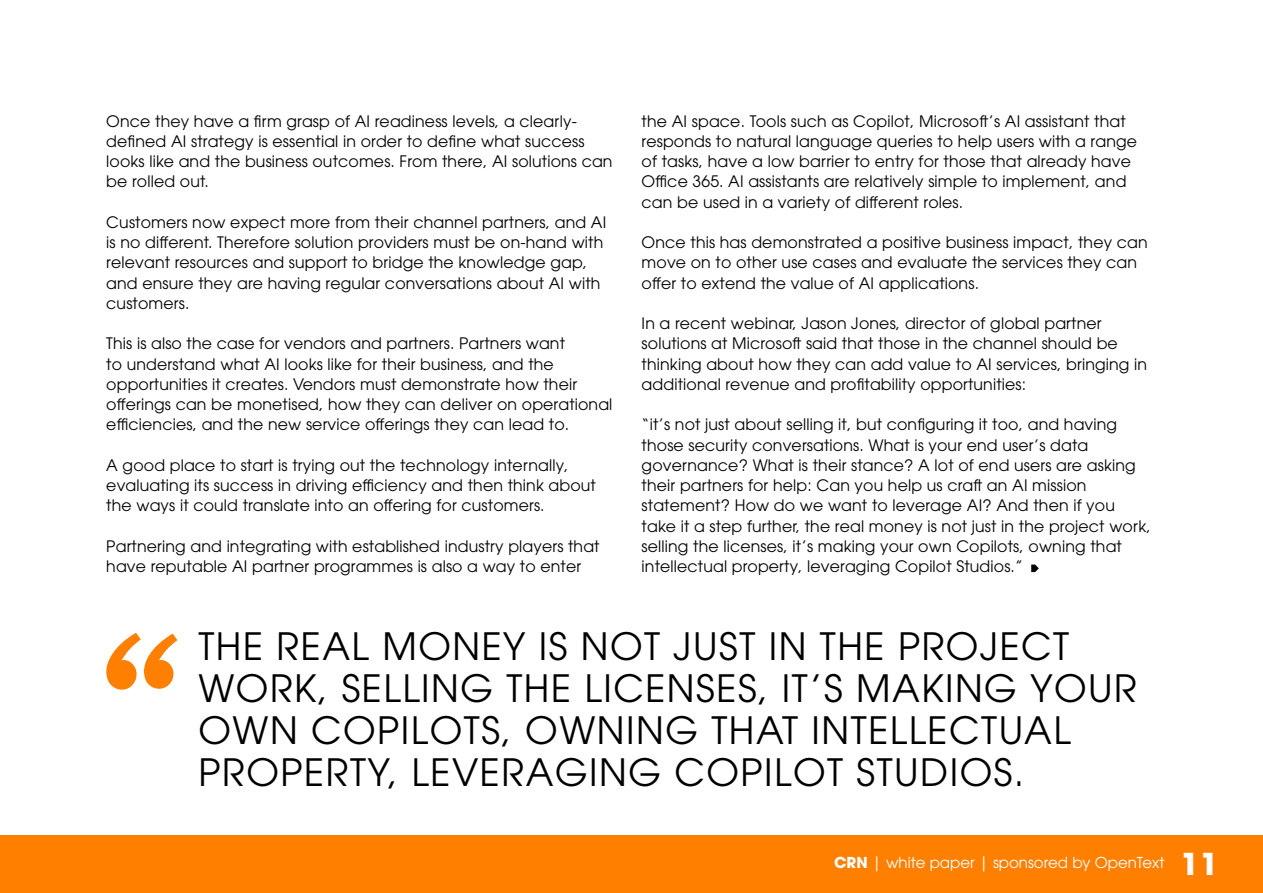
<style>
.page{position:relative;width:1263px;height:893px;background:#fff}
.page>*{position:absolute;margin:0;border:0;box-sizing:border-box;transform-origin:0 0}
.t1{font:37.5px/42px "ITC Avant Garde Pro";letter-spacing:.04em;color:#000}
.t2{font:15.75px/20.2px "ITC Avant Garde Pro";letter-spacing:.01em;color:#000}
.t3{font:15px "ITC Avant Garde Pro";color:#fff}
.s1{font-weight:700}
.s2{font-weight:700;font-size:30px}
</style>
<div class="page">
<svg style="left:1031px;top:564px;width:8px;height:8px"></svg>
<div style="left:0;top:835px;width:1263px;height:58px;background:#ff8000"></div>
<svg style="left:106px;top:633px;width:71px;height:57px"></svg>
<p class="t2" style="left:106px;top:110px;width:508px">Once they have a firm grasp of AI readiness levels, a clearly&shy;defined AI strategy is essential in order to define what success looks like and the business outcomes. From there, AI solutions can be rolled out.</p>
<p class="t2" style="left:106px;top:212px;width:501px">Customers now expect more from their channel partners, and AI is no different. Therefore solution providers must be on-hand with relevant resources and support to bridge the knowledge gap, and ensure they are having regular conversations about AI with customers.</p>
<p class="t2" style="left:106px;top:333px;width:508px">This is also the case for vendors and partners. Partners want<br>to understand what AI looks like for their business, and the opportunities it creates. Vendors must demonstrate how their offerings can be monetised, how they can deliver on operational efficiencies, and the new service offerings they can lead to.</p>
<p class="t2" style="left:106px;top:455px;width:491px">A good place to start is trying out the technology internally, evaluating its success in driving efficiency and then think about the ways it could translate into an offering for customers.</p>
<p class="t2" style="left:106px;top:536px;width:495px">Partnering and integrating with established industry players that have reputable AI partner programmes is also a way to enter</p>
<p class="t2" style="left:642px;top:110px;width:497px">the AI space. Tools such as Copilot, Microsoft’s AI assistant that responds to natural language queries to help users with a range of tasks, have a low barrier to entry for those that already have Office 365. AI assistants are relatively simple to implement, and can be used in a variety of different roles.</p>
<p class="t2" style="left:642px;top:232px;width:508px">Once this has demonstrated a positive business impact, they can move on to other use cases and evaluate the services they can offer to extend the value of AI applications.</p>
<p class="t2" style="left:642px;top:313px;width:507px">In a recent webinar, Jason Jones, director of global partner solutions at Microsoft said that those in the channel should be thinking about how they can add value to AI services, bringing in additional revenue and profitability opportunities:</p>
<p class="t2" style="left:642px;top:414px;width:511px">“it’s not just about selling it, but configuring it too, and having those security conversations. What is your end user’s data governance? What is their stance? A lot of end users are asking their partners for help: Can you help us craft an AI mission statement? How do we want to leverage AI? And then if you take it a step further, the real money is not just in the project work, selling the licenses, it’s making your own Copilots, owning that intellectual property, leveraging Copilot Studios.”</p>
<h1 class="t1" style="left:198px;top:625px;width:940px">THE REAL MONEY IS NOT JUST IN THE PROJECT WORK, SELLING THE LICENSES, IT’S MAKING YOUR OWN COPILOTS, OWNING THAT INTELLECTUAL PROPERTY, LEVERAGING COPILOT STUDIOS.</h1>
<p class="t3" style="left:834px;top:853px;width:386px"><span class="s1">CRN</span> | white paper | sponsored by OpenText <span class="s2">11</span></p>
</div>
